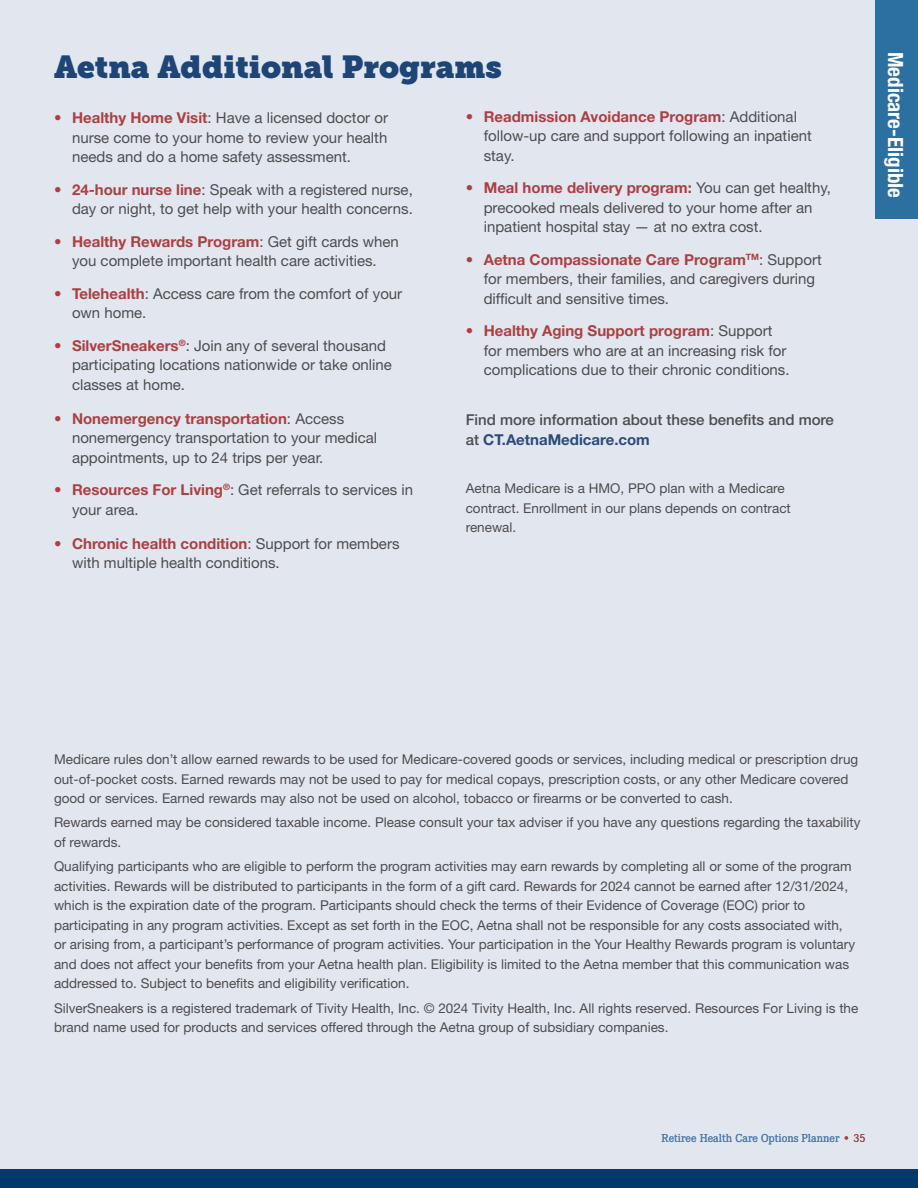
<style>
.page{position:relative;width:918px;height:1188px;background:#e2e6ef}
.page>*{position:absolute;margin:0;border:0;box-sizing:border-box;transform-origin:0 0}
.t1{font:31.5px "Museo Slab";color:#1f4576}
.t2{font:700 condensed 21px "Helvetica Neue LT Std";color:#fff}
.t3{font:15px/19.5px "Helvetica Neue LT Std";color:#4d4d4f}
.t4{font:500 15px/19.5px "Helvetica Neue LT Std";color:#4d4d4f}
.t5{font:13.5px/19.5px "Helvetica Neue LT Std";color:#4d4d4f}
.t6{font:12px "Corporate E Pro";color:#517dab}
.s1{font-stretch:condensed;color:#ab4043}
.s2{font-weight:700;color:#ab4043}
.s3{font-weight:700;color:#2c4b7b}
.s4{color:#ab4043}
</style>
<div class="page">
<div style="left:0;top:1169px;width:918px;height:19px;background:#00396c"></div>
<div style="left:875px;top:0;width:43px;height:219px;background:#2c6fa1"></div>
<h1 class="t1" style="left:54px;top:48px;width:449px">Aetna Additional Programs</h1>
<p class="t3" style="left:72px;top:108px;width:318px;text-align:justify;text-indent:-18px"><span class="s1">•</span> <span class="s2">Healthy Home Visit</span>: Have a licensed doctor or nurse come to your home to review your health needs and do a home safety assessment.</p>
<p class="t3" style="left:54px;top:179px;width:360px;text-align:right"><span class="s1">•</span> <span class="s2">24-hour nurse line</span>: Speak with a registered nurse, day or night, to get help with your health concerns.</p>
<p class="t3" style="left:54px;top:231px;width:346px;text-align:center"><span class="s1">•</span> <span class="s2">Healthy Rewards Program</span>: Get gift cards when you complete important health care activities.</p>
<p class="t3" style="left:72px;top:283px;width:332px;text-indent:-18px"><span class="s1">•</span> <span class="s2">Telehealth</span>: Access care from the comfort of your own home.</p>
<p class="t3" style="left:72px;top:336px;width:322px;text-indent:-18px"><span class="s1">•</span> <span class="s2">SilverSneakers</span><sup>®</sup>: Join any of several thousand participating locations nationwide or take online classes at home.</p>
<p class="t3" style="left:72px;top:409px;width:307px;text-indent:-18px"><span class="s1">•</span> <span class="s2">Nonemergency transportation</span>: Access nonemergency transportation to your medical appointments, up to 24 trips per year.</p>
<p class="t3" style="left:72px;top:480px;width:343px;text-indent:-18px"><span class="s1">•</span> <span class="s2">Resources For Living</span><sup>®</sup>: Get referrals to services in your area.</p>
<p class="t3" style="left:72px;top:534px;width:329px;text-indent:-18px"><span class="s1">•</span> <span class="s2">Chronic health condition</span>: Support for members with multiple health conditions.</p>
<p class="t3" style="left:484px;top:106px;width:330px;text-indent:-18px"><span class="s1">•</span> <span class="s2">Readmission Avoidance Program</span>: Additional follow-up care and support following an inpatient stay.</p>
<p class="t3" style="left:484px;top:178px;width:349px;text-indent:-18px"><span class="s1">•</span> <span class="s2">Meal home delivery program:</span> You can get healthy, precooked meals delivered to your home after an inpatient hospital stay — at no extra cost.</p>
<p class="t3" style="left:484px;top:249px;width:339px;text-indent:-18px"><span class="s1">•</span> <span class="s2">Aetna Compassionate Care Program</span><sup>TM</sup>: Support for members, their families, and caregivers during difficult and sensitive times.</p>
<p class="t3" style="left:484px;top:321px;width:307px;text-indent:-18px"><span class="s1">•</span> <span class="s2">Healthy Aging Support program</span>: Support for members who are at an increasing risk for complications due to their chronic conditions.</p>
<p class="t4" style="left:466px;top:410px;width:370px">Find more information about these benefits and more at <span class="s3">CT.AetnaMedicare.com</span></p>
<p class="t5" style="left:466px;top:479px;width:327px">Aetna Medicare is a HMO, PPO plan with a Medicare contract. Enrollment in our plans depends on contract renewal.</p>
<h2 class="t2" style="left:908px;top:52px;width:148px;rotate:90deg">Medicare-Eligible</h2>
<p class="t5" style="left:54px;top:749px;width:806px">Medicare rules don’t allow earned rewards to be used for Medicare-covered goods or services, including medical or prescription drug out-of-pocket costs. Earned rewards may not be used to pay for medical copays, prescription costs, or any other Medicare covered good or services. Earned rewards may also not be used on alcohol, tobacco or firearms or be converted to cash.</p>
<p class="t5" style="left:54px;top:813px;width:808px">Rewards earned may be considered taxable income. Please consult your tax adviser if you have any questions regarding the taxability of rewards.</p>
<p class="t5" style="left:54px;top:857px;width:803px">Qualifying participants who are eligible to perform the program activities may earn rewards by completing all or some of the program activities. Rewards will be distributed to participants in the form of a gift card. Rewards for 2024 cannot be earned after 12/31/2024, which is the expiration date of the program. Participants should check the terms of their Evidence of Coverage (EOC) prior to participating in any program activities. Except as set forth in the EOC, Aetna shall not be responsible for any costs associated with, or arising from, a participant’s performance of program activities. Your participation in the Your Healthy Rewards program is voluntary and does not affect your benefits from your Aetna health plan. Eligibility is limited to the Aetna member that this communication was addressed to. Subject to benefits and eligibility verification.</p>
<p class="t5" style="left:54px;top:998px;width:806px">SilverSneakers is a registered trademark of Tivity Health, Inc. © 2024 Tivity Health, Inc. All rights reserved. Resources For Living is the brand name used for products and services offered through the Aetna group of subsidiary companies.</p>
<p class="t6" style="left:662px;top:1130px;width:205px">Retiree Health Care Options Planner <span class="s4">• 35</span></p>
</div>
